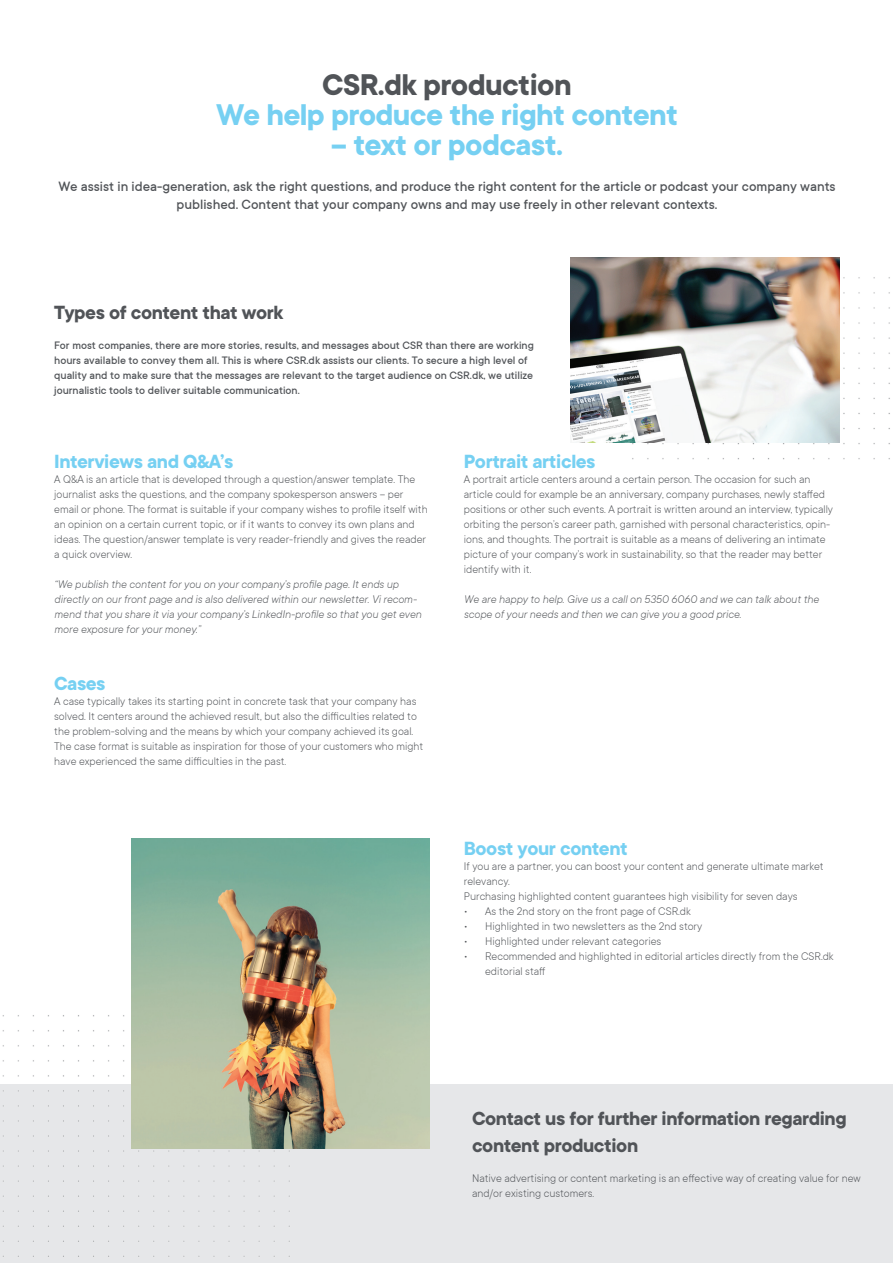
<style>
.page{position:relative;width:893px;height:1263px;background:#fff}
.page>*{position:absolute;margin:0;border:0;box-sizing:border-box;transform-origin:0 0}
.t1{font:700 33px "TT Commons";letter-spacing:-.02em;color:#76d0f2}
.t2{font:700 33px "TT Commons";letter-spacing:-.02em;color:#515458}
.t3{font:700 21px/27px "TT Commons";letter-spacing:-.02em;color:#515458}
.t4{font:700 21px "TT Commons";letter-spacing:-.02em;color:#76d0f2}
.t5{font:500 15px/18px "TT Commons";color:#515458;text-align:center}
.t6{font:300 12px/15px "TT Commons";color:#515458}
.t7{font:italic 300 12px/15px "TT Commons";color:#515458}
.t8{font:500 12px/15px "TT Commons";color:#515458}
</style>
<div class="page">
<div style="left:0;top:1084px;width:893px;height:179px;background:#e6e7e9"></div>
<img style="left:626px;top:267px;width:264px;height:193px">
<img style="left:571px;top:257px;width:268px;height:185px">
<img style="left:2px;top:1005px;width:294px;height:252px">
<img style="left:132px;top:839px;width:297px;height:309px">
<h1 class="t2" style="left:322px;top:67px;width:251px">CSR.dk production</h1>
<h1 class="t1" style="left:216px;top:97px;width:463px">We help produce the right content</h1>
<h1 class="t1" style="left:331px;top:127px;width:234px">– text or podcast.</h1>
<p class="t5" style="left:58px;top:178px;width:779px">We assist in idea-generation, ask the right questions, and produce the right content for the article or podcast your company wants published. Content that your company owns and may use freely in other relevant contexts.</p>
<h2 class="t3" style="left:54px;top:299px;width:231px">Types of content that work</h2>
<p class="t8" style="left:54px;top:338px;width:481px">For most companies, there are more stories, results, and messages about CSR than there are working hours available to convey them all. This is where CSR.dk assists our clients. To secure a high level of quality and to make sure that the messages are relevant to the target audience on CSR.dk, we utilize journalistic tools to deliver suitable communication.</p>
<h2 class="t4" style="left:54px;top:449px;width:181px">Interviews and Q&amp;A’s</h2>
<p class="t6" style="left:54px;top:471px;width:375px">A Q&amp;A is an article that is developed through a question/answer template. The journalist asks the questions, and the company spokesperson answers – per email or phone. The format is suitable if your company wishes to profile itself with an opinion on a certain current topic, or if it wants to convey its own plans and ideas. The question/answer template is very reader-friendly and gives the reader a quick overview.</p>
<p class="t7" style="left:54px;top:576px;width:369px">“We publish the content for you on your company’s profile page. It ends up directly on our front page and is also delivered within our newsletter. Vi recom&shy;mend that you share it via your company’s LinkedIn-profile so that you get even more exposure for your money.”</p>
<h2 class="t4" style="left:54px;top:671px;width:53px">Cases</h2>
<p class="t6" style="left:54px;top:693px;width:371px">A case typically takes its starting point in concrete task that your company has solved. It centers around the achieved result, but also the difficulties related to the problem-solving and the means by which your company achieved its goal.<br>The case format is suitable as inspiration for those of your customers who might have experienced the same difficulties in the past.</p>
<h2 class="t4" style="left:464px;top:449px;width:133px">Portrait articles</h2>
<p class="t6" style="left:464px;top:471px;width:371px">A portrait article centers around a certain person. The occasion for such an article could for example be an anniversary, company purchases, newly staffed positions or other such events. A portrait is written around an interview, typically orbiting the person’s career path, garnished with personal characteristics, opin&shy;ions, and thoughts. The portrait is suitable as a means of delivering an intimate picture of your company’s work in sustainability, so that the reader may better identify with it.</p>
<p class="t7" style="left:464px;top:591px;width:357px">We are happy to help. Give us a call on 5350 6060 and we can talk about the scope of your needs and then we can give you a good price.</p>
<h2 class="t4" style="left:464px;top:836px;width:166px">Boost your content</h2>
<p class="t6" style="left:464px;top:858px;width:361px">If you are a partner, you can boost your content and generate ultimate market relevancy.<br>Purchasing highlighted content guarantees high visibility for seven days</p>
<p class="t6" style="left:464px;top:903px;width:229px">• As the 2nd story on the front page of CSR.dk</p>
<p class="t6" style="left:464px;top:918px;width:240px">• Highlighted in two newsletters as the 2nd story</p>
<p class="t6" style="left:464px;top:933px;width:199px">• Highlighted under relevant categories</p>
<p class="t6" style="left:485px;top:948px;width:350px;text-indent:-21px">• Recommended and highlighted in editorial articles directly from the CSR.dk editorial staff</p>
<h2 class="t3" style="left:472px;top:1105px;width:376px">Contact us for further information regarding content production</h2>
<p class="t6" style="left:472px;top:1171px;width:390px">Native advertising or content marketing is an effective way of creating value for new and/or existing customers.</p>
</div>
